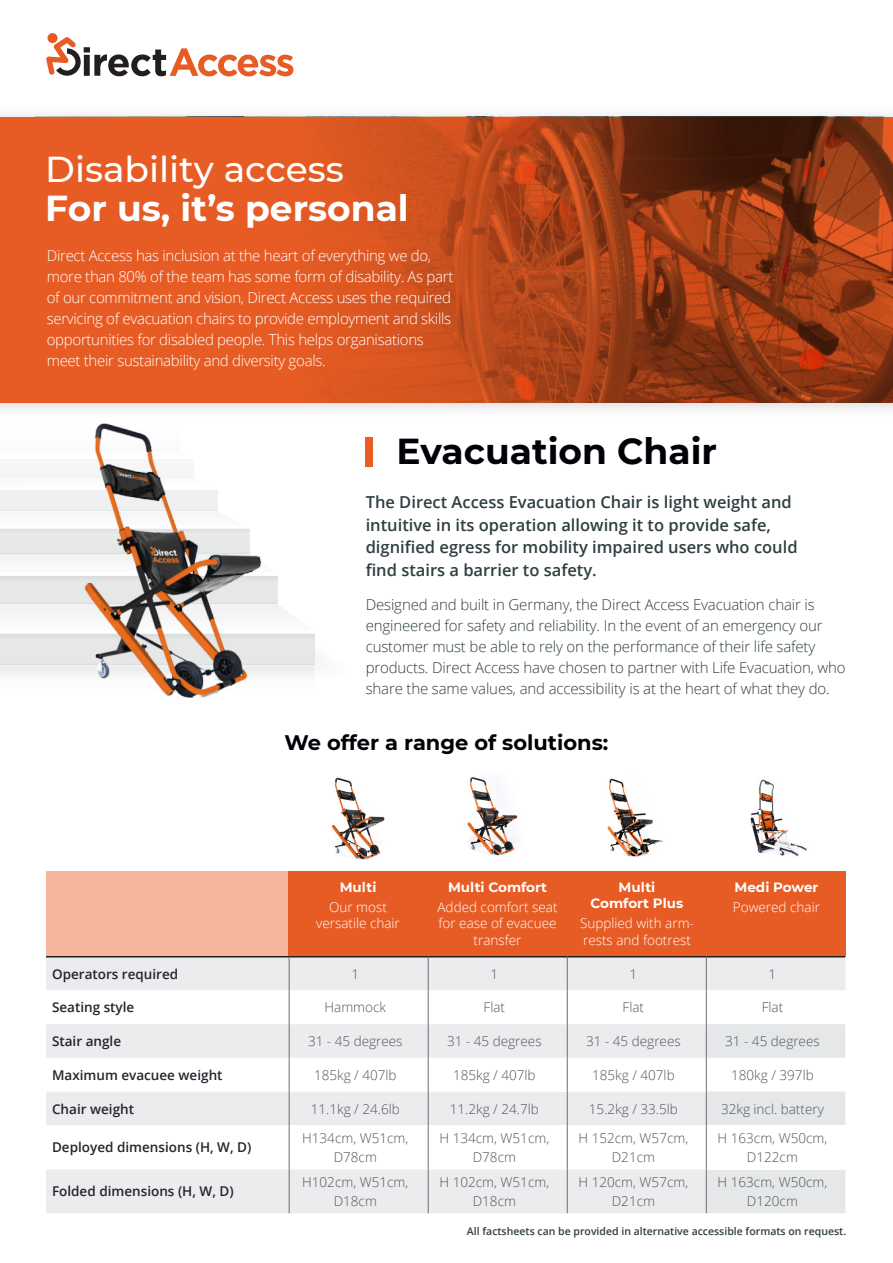
<style>
.page{position:relative;width:893px;height:1263px;background:#fff}
.page>*{position:absolute;margin:0;border:0;box-sizing:border-box;transform-origin:0 0}
.t1{font:700 36px/39px "Montserrat";color:#fff}
.t2{font:700 36px "Montserrat";color:#000106}
.t3{font:700 21px "Montserrat";color:#000106}
.t4{font:600 16.5px/22.5px "Open Sans";color:#2f3e41}
.t5{font:300 15px/21px "Open Sans";letter-spacing:-.02em;color:#fff}
.t6{font:300 15px/21px "Open Sans";letter-spacing:-.01em;color:#2f3e41}
.t7{font:300 13.5px/19.5px "Open Sans";color:#4d5759;text-align:center}
.t8{font:600 13.5px "Open Sans";color:#23252d}
.t9{font:300 13.5px/16.2px "Open Sans";color:#fff;text-align:center}
.t10{font:700 13.5px/16.2px "Montserrat";color:#fff;text-align:center}
.t11{font:600 10.5px "Open Sans";color:#2f3e41}
.s1{font-weight:500}
</style>
<div class="page">
<div style="left:0;top:105px;width:893px;height:314px;background:#231f20;opacity:.19"></div>
<div style="left:0;top:117px;width:893px;height:285px;background:#e75c24"></div>
<img style="left:862px;top:117px;width:31px;height:285px">
<svg style="left:322px;top:117px;width:540px;height:285px"></svg>
<div style="left:0;top:457px;width:194px;height:20px;background:#f6f6f7"></div>
<div style="left:0;top:489px;width:218px;height:22px;background:#eff0f0"></div>
<div style="left:0;top:528px;width:250px;height:26px;background:#e6e7e8"></div>
<div style="left:0;top:575px;width:277px;height:29px;background:#e6e7e7"></div>
<svg style="left:0;top:603px;width:315px;height:72px"></svg>
<svg style="left:0;top:553px;width:278px;height:31px"></svg>
<svg style="left:0;top:528px;width:82px;height:1px"></svg>
<svg style="left:0;top:477px;width:82px;height:13px"></svg>
<img style="left:82px;top:423px;width:188px;height:275px">
<div style="left:366px;top:437px;width:7px;height:30px;background:#e75c24"></div>
<svg style="left:46px;top:33px;width:247px;height:43px"></svg>
<div style="left:288px;top:871px;width:558px;height:85px;background:#e75c24"></div>
<img style="left:331px;top:777px;width:54px;height:83px">
<img style="left:467px;top:777px;width:51px;height:79px">
<img style="left:607px;top:778px;width:56px;height:79px">
<img style="left:750px;top:779px;width:57px;height:78px">
<div style="left:46px;top:957px;width:799px;height:256px;background:#ececee"></div>
<svg style="left:46px;top:990px;width:799px;height:179px"></svg>
<svg style="left:707px;top:1024px;width:138px;height:189px"></svg>
<div style="left:706px;top:1125px;width:139px;height:44px;background:#fff"></div>
<hr style="left:289px;top:957px;width:1px;height:33px;background:#6c6d70">
<hr style="left:428px;top:957px;width:1px;height:33px;background:#6c6d70">
<hr style="left:567px;top:957px;width:1px;height:33px;background:#6c6d70">
<hr style="left:706px;top:957px;width:1px;height:33px;background:#6c6d70">
<hr style="left:289px;top:990px;width:1px;height:34px;background:#6c6d70">
<hr style="left:428px;top:990px;width:1px;height:34px;background:#6c6d70">
<hr style="left:567px;top:990px;width:1px;height:34px;background:#6c6d70">
<hr style="left:706px;top:990px;width:1px;height:34px;background:#6c6d70">
<hr style="left:289px;top:1024px;width:1px;height:34px;background:#6c6d70">
<hr style="left:428px;top:1024px;width:1px;height:34px;background:#6c6d70">
<hr style="left:567px;top:1024px;width:1px;height:34px;background:#6c6d70">
<hr style="left:706px;top:1024px;width:1px;height:34px;background:#6c6d70">
<hr style="left:289px;top:1058px;width:1px;height:33px;background:#6c6d70">
<hr style="left:428px;top:1058px;width:1px;height:33px;background:#6c6d70">
<hr style="left:567px;top:1058px;width:1px;height:33px;background:#6c6d70">
<hr style="left:706px;top:1058px;width:1px;height:33px;background:#6c6d70">
<hr style="left:289px;top:1091px;width:1px;height:34px;background:#6c6d70">
<hr style="left:428px;top:1091px;width:1px;height:34px;background:#6c6d70">
<hr style="left:567px;top:1091px;width:1px;height:34px;background:#6c6d70">
<hr style="left:706px;top:1091px;width:1px;height:34px;background:#6c6d70">
<hr style="left:289px;top:1125px;width:1px;height:44px;background:#6c6d70">
<hr style="left:428px;top:1125px;width:1px;height:44px;background:#6c6d70">
<hr style="left:567px;top:1125px;width:1px;height:44px;background:#6c6d70">
<hr style="left:706px;top:1125px;width:1px;height:44px;background:#6c6d70">
<hr style="left:289px;top:1169px;width:1px;height:44px;background:#6c6d70">
<hr style="left:428px;top:1169px;width:1px;height:44px;background:#6c6d70">
<hr style="left:567px;top:1169px;width:1px;height:44px;background:#6c6d70">
<hr style="left:706px;top:1169px;width:1px;height:44px;background:#6c6d70">
<hr style="left:46px;top:956px;width:243px;height:1px;background:#231f20">
<hr style="left:289px;top:956px;width:139px;height:1px;background:#231f20">
<hr style="left:428px;top:956px;width:139px;height:1px;background:#231f20">
<hr style="left:567px;top:956px;width:139px;height:1px;background:#231f20">
<hr style="left:706px;top:956px;width:139px;height:1px;background:#231f20">
<div style="left:46px;top:871px;width:243px;height:85px;background:#f4b79e"></div>
<p class="t1" style="left:45px;top:148px;width:365px"><span class="s1">Disability access<br></span>For us, it’s personal</p>
<p class="t5" style="left:47px;top:245px;width:408px">Direct Access has inclusion at the heart of everything we do, more than 80% of the team has some form of disability. As part of our commitment and vision, Direct Access uses the required servicing of evacuation chairs to provide employment and skills opportunities for disabled people. This helps organisations meet their sustainability and diversity goals.</p>
<p class="t2" style="left:396px;top:425px;width:322px">Evacuation Chair</p>
<p class="t4" style="left:366px;top:491px;width:433px">The Direct Access Evacuation Chair is light weight and intuitive in its operation allowing it to provide safe, dignified egress for mobility impaired users who could find stairs a barrier to safety.</p>
<p class="t6" style="left:366px;top:593px;width:482px">Designed and built in Germany, the Direct Access Evacuation chair is engineered for safety and reliability. In the event of an emergency our customer must be able to rely on the performance of their life safety products. Direct Access have chosen to partner with Life Evacuation, who share the same values, and accessibility is at the heart of what they do.</p>
<p class="t3" style="left:285px;top:727px;width:325px">We offer a range of solutions:</p>
<p class="t10" style="left:340px;top:878px;width:38px">Multi</p>
<p class="t9" style="left:316px;top:899px;width:85px">Our most versatile chair</p>
<p class="t10" style="left:448px;top:878px;width:101px">Multi Comfort</p>
<p class="t9" style="left:437px;top:899px;width:121px">Added comfort seat for ease of evacuee transfer</p>
<p class="t10" style="left:591px;top:878px;width:94px">Multi<br>Comfort Plus</p>
<p class="t9" style="left:580px;top:915px;width:115px;text-align:left">Supplied with arm&shy;rests and footrest</p>
<p class="t10" style="left:735px;top:878px;width:85px">Medi Power</p>
<p class="t9" style="left:733px;top:899px;width:89px">Powered chair</p>
<p class="t8" style="left:52px;top:964px;width:128px">Operators required</p>
<p class="t7" style="left:351px;top:964px;width:9px">1</p>
<p class="t7" style="left:490px;top:964px;width:9px">1</p>
<p class="t7" style="left:630px;top:964px;width:9px">1</p>
<p class="t7" style="left:769px;top:964px;width:9px">1</p>
<p class="t8" style="left:52px;top:998px;width:84px">Seating style</p>
<p class="t7" style="left:324px;top:997px;width:63px">Hammock</p>
<p class="t7" style="left:484px;top:997px;width:23px">Flat</p>
<p class="t7" style="left:623px;top:997px;width:23px">Flat</p>
<p class="t7" style="left:762px;top:997px;width:23px">Flat</p>
<p class="t8" style="left:52px;top:1032px;width:71px">Stair angle</p>
<p class="t7" style="left:308px;top:1031px;width:96px">31 - 45 degrees</p>
<p class="t7" style="left:447px;top:1031px;width:96px">31 - 45 degrees</p>
<p class="t7" style="left:586px;top:1031px;width:96px">31 - 45 degrees</p>
<p class="t7" style="left:725px;top:1031px;width:96px">31 - 45 degrees</p>
<p class="t8" style="left:52px;top:1066px;width:172px">Maximum evacuee weight</p>
<p class="t7" style="left:314px;top:1065px;width:84px">185kg / 407lb</p>
<p class="t7" style="left:453px;top:1065px;width:84px">185kg / 407lb</p>
<p class="t7" style="left:592px;top:1065px;width:84px">185kg / 407lb</p>
<p class="t7" style="left:731px;top:1065px;width:84px">180kg / 397lb</p>
<p class="t8" style="left:52px;top:1099px;width:84px">Chair weight</p>
<p class="t7" style="left:311px;top:1098px;width:90px">11.1kg / 24.6lb</p>
<p class="t7" style="left:450px;top:1098px;width:90px">11.2kg / 24.7lb</p>
<p class="t7" style="left:589px;top:1098px;width:90px">15.2kg / 33.5lb</p>
<p class="t7" style="left:721px;top:1098px;width:104px">32kg incl. battery</p>
<p class="t8" style="left:52px;top:1138px;width:201px">Deployed dimensions (H, W, D)</p>
<p class="t7" style="left:302px;top:1127px;width:108px">H134cm, W51cm,<br>D78cm</p>
<p class="t7" style="left:439px;top:1127px;width:111px">H 134cm, W51cm,<br>D78cm</p>
<p class="t7" style="left:578px;top:1127px;width:111px">H 152cm, W57cm,<br>D21cm</p>
<p class="t7" style="left:718px;top:1127px;width:111px">H 163cm, W50cm,<br>D122cm</p>
<p class="t8" style="left:52px;top:1182px;width:183px">Folded dimensions (H, W, D)</p>
<p class="t7" style="left:302px;top:1171px;width:108px">H102cm, W51cm,<br>D18cm</p>
<p class="t7" style="left:439px;top:1171px;width:111px">H 102cm, W51cm,<br>D18cm</p>
<p class="t7" style="left:578px;top:1171px;width:111px">H 120cm, W57cm,<br>D21cm</p>
<p class="t7" style="left:718px;top:1171px;width:111px">H 163cm, W50cm,<br>D120cm</p>
<p class="t11" style="left:467px;top:1224px;width:381px">All factsheets can be provided in alternative accessible formats on request.</p>
</div>
